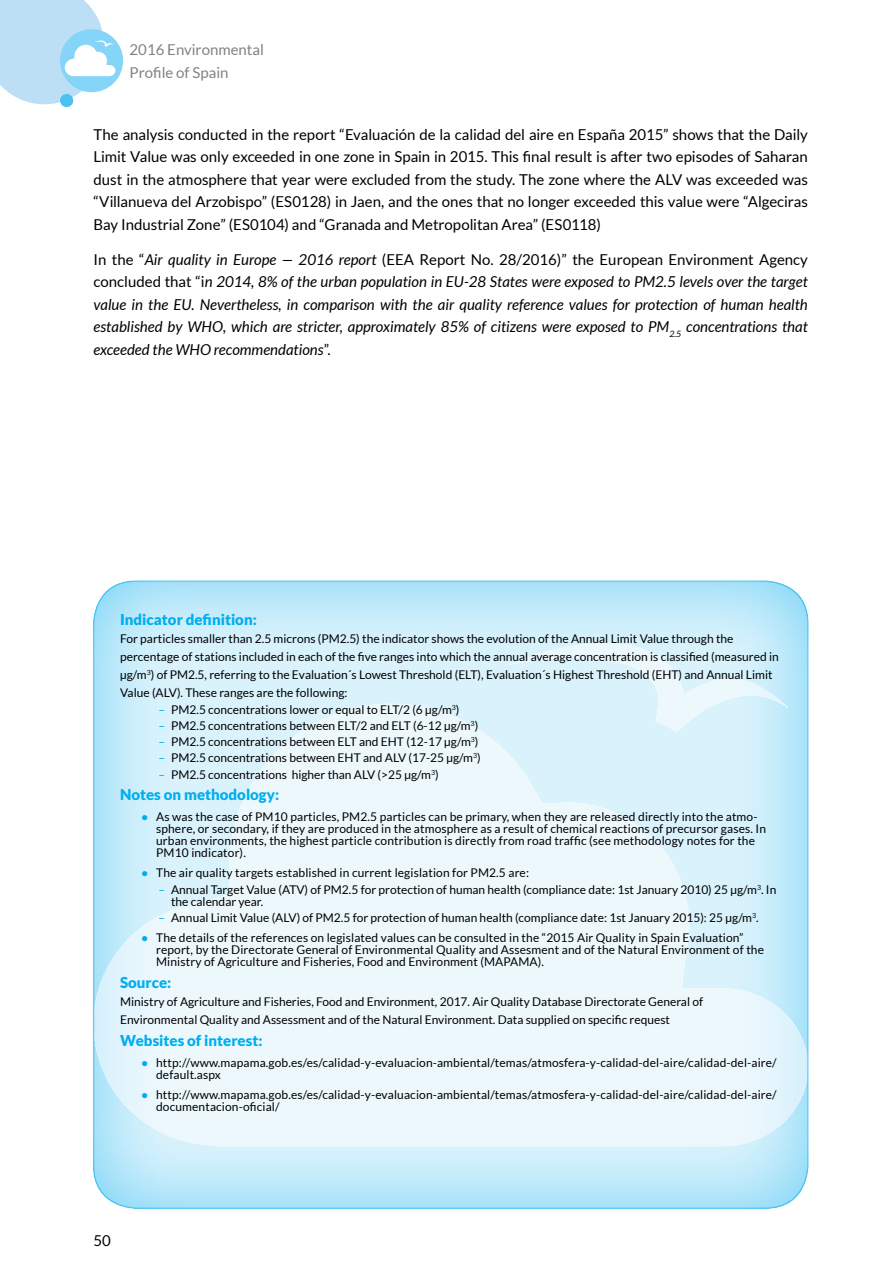
<style>
.page{position:relative;width:893px;height:1263px;background:#fff}
.page>*{position:absolute;margin:0;border:0;box-sizing:border-box;transform-origin:0 0}
.t1{font:15px/22.5px "Lato";color:#000;text-align:justify}
.t2{font:italic 15px/22.5px "Lato";color:#000;text-align:justify}
.t3{font:900 15px "Lato";color:#00aeef}
.t4{font:15px/22.5px "Lato";color:#808285}
.t5{font:12px/12px "Lato";color:#000}
.s1{font-style:normal}
.s2{color:#00aeef}
.s3{font-family:"Arial";color:#00aeef}
</style>
<div class="page">
<svg style="left:60px;top:94px;width:13px;height:13px"></svg>
<div style="left:60px;top:29px;width:63px;height:63px;background:#84d5f7;border-radius:50%"></div>
<svg style="left:0;top:0;width:115px;height:104px"></svg>
<div style="left:80px;top:571px;width:742px;height:639px;background:#fff;opacity:.75"></div>
<p class="t4" style="left:130px;top:38px;width:136px">2016 Environmental<br>Profile of Spain</p>
<p class="t1" style="left:94px;top:123px;width:716px">The analysis conducted in the report “Evaluación de la calidad del aire en España 2015” shows that the Daily Limit Value was only exceeded in one zone in Spain in 2015. This final result is after two episodes of Saharan dust in the atmosphere that year were excluded from the study. The zone where the ALV was exceeded was “Villanueva del Arzobispo” (ES0128) in Jaen, and the ones that no longer exceeded this value were “Algeciras Bay Industrial Zone” (ES0104) and “Granada and Metropolitan Area” (ES0118)</p>
<p class="t2" style="left:94px;top:249px;width:716px"><span class="s1">In the “</span>Air quality in Europe — 2016 report <span class="s1">(EEA Report No. 28/2016)” the European Environment Agency concluded that “i</span>n 2014, 8% of the urban population in EU-28 States were exposed to PM2.5 levels over the target value in the EU. Nevertheless, in comparison with the air quality reference values for protection of human health established by WHO, which are stricter, approximately 85% of citizens were exposed to PM<sub>2.5</sub> concentrations that exceeded the WHO recommendations<span class="s1">”.</span></p>
<p class="t3" style="left:120px;top:611px;width:138px">Indicator definition:</p>
<p class="t5" style="left:120px;top:630px;width:660px;line-height:18px">For particles smaller than 2.5 microns (PM2.5) the indicator shows the evolution of the Annual Limit Value through the percentage of stations included in each of the five ranges into which the annual average concentration is classified (measured in µg/m<sup>3</sup>) of PM2.5, referring to the Evaluation´s Lowest Threshold (ELT), Evaluation´s Highest Threshold (EHT) and Annual Limit Value (ALV). These ranges are the following:</p>
<p class="t5" style="left:158px;top:703px;width:303px"><span class="s2">–</span> PM2.5 concentrations lower or equal to ELT/2 (6 µg/m<sup>3</sup>)</p>
<p class="t5" style="left:158px;top:719px;width:321px"><span class="s2">–</span> PM2.5 concentrations between ELT/2 and ELT (6-12 µg/m<sup>3</sup>)</p>
<p class="t5" style="left:158px;top:736px;width:322px"><span class="s2">–</span> PM2.5 concentrations between ELT and EHT (12-17 µg/m<sup>3</sup>)</p>
<p class="t5" style="left:158px;top:752px;width:324px"><span class="s2">–</span> PM2.5 concentrations between EHT and ALV (17-25 µg/m<sup>3</sup>)</p>
<p class="t5" style="left:158px;top:768px;width:282px"><span class="s2">–</span> PM2.5 concentrations higher than ALV (&gt;25 µg/m<sup>3</sup>)</p>
<p class="t3" style="left:120px;top:786px;width:161px">Notes on methodology:</p>
<p class="t5" style="left:156px;top:810px;width:611px;text-indent:-15px"><span class="s3">●</span> As was the case of PM10 particles, PM2.5 particles can be primary, when they are released directly into the atmo&shy;sphere, or secondary, if they are produced in the atmosphere as a result of chemical reactions of precursor gases. In urban environments, the highest particle contribution is directly from road traffic (see methodology notes for the PM10 indicator).</p>
<p class="t5" style="left:141px;top:867px;width:389px"><span class="s3">●</span> The air quality targets established in current legislation for PM2.5 are:</p>
<p class="t5" style="left:171px;top:883px;width:607px;text-indent:-13px"><span class="s2">–</span> Annual Target Value (ATV) of PM2.5 for protection of human health (compliance date: 1st January 2010) 25 μg/m<sup>3</sup>. In the calendar year.</p>
<p class="t5" style="left:158px;top:911px;width:602px"><span class="s2">–</span> Annual Limit Value (ALV) of PM2.5 for protection of human health (compliance date: 1st January 2015): 25 μg/m<sup>3</sup>.</p>
<p class="t5" style="left:156px;top:932px;width:609px;text-indent:-15px"><span class="s3">●</span> The details of the references on legislated values can be consulted in the “2015 Air Quality in Spain Evaluation” report, by the Directorate General of Environmental Quality and Assesment and of the Natural Environment of the<br>Ministry of Agriculture and Fisheries, Food and Environment (MAPAMA).</p>
<p class="t3" style="left:120px;top:974px;width:53px">Source:</p>
<p class="t5" style="left:120px;top:993px;width:584px;line-height:18px">Ministry of Agriculture and Fisheries, Food and Environment, 2017. Air Quality Database Directorate General of<br>Environmental Quality and Assessment and of the Natural Environment. Data supplied on specific request</p>
<p class="t3" style="left:120px;top:1032px;width:144px">Websites of interest:</p>
<p class="t5" style="left:156px;top:1056px;width:622px;text-indent:-15px"><span class="s3">●</span> http://www.mapama.gob.es/es/calidad-y-evaluacion-ambiental/temas/atmosfera-y-calidad-del-aire/calidad-del-aire/ default.aspx</p>
<p class="t5" style="left:156px;top:1088px;width:622px;text-indent:-15px"><span class="s3">●</span> http://www.mapama.gob.es/es/calidad-y-evaluacion-ambiental/temas/atmosfera-y-calidad-del-aire/calidad-del-aire/ documentacion-oficial/</p>
<p class="t1" style="left:94px;top:1229px;width:19px">50</p>
</div>
